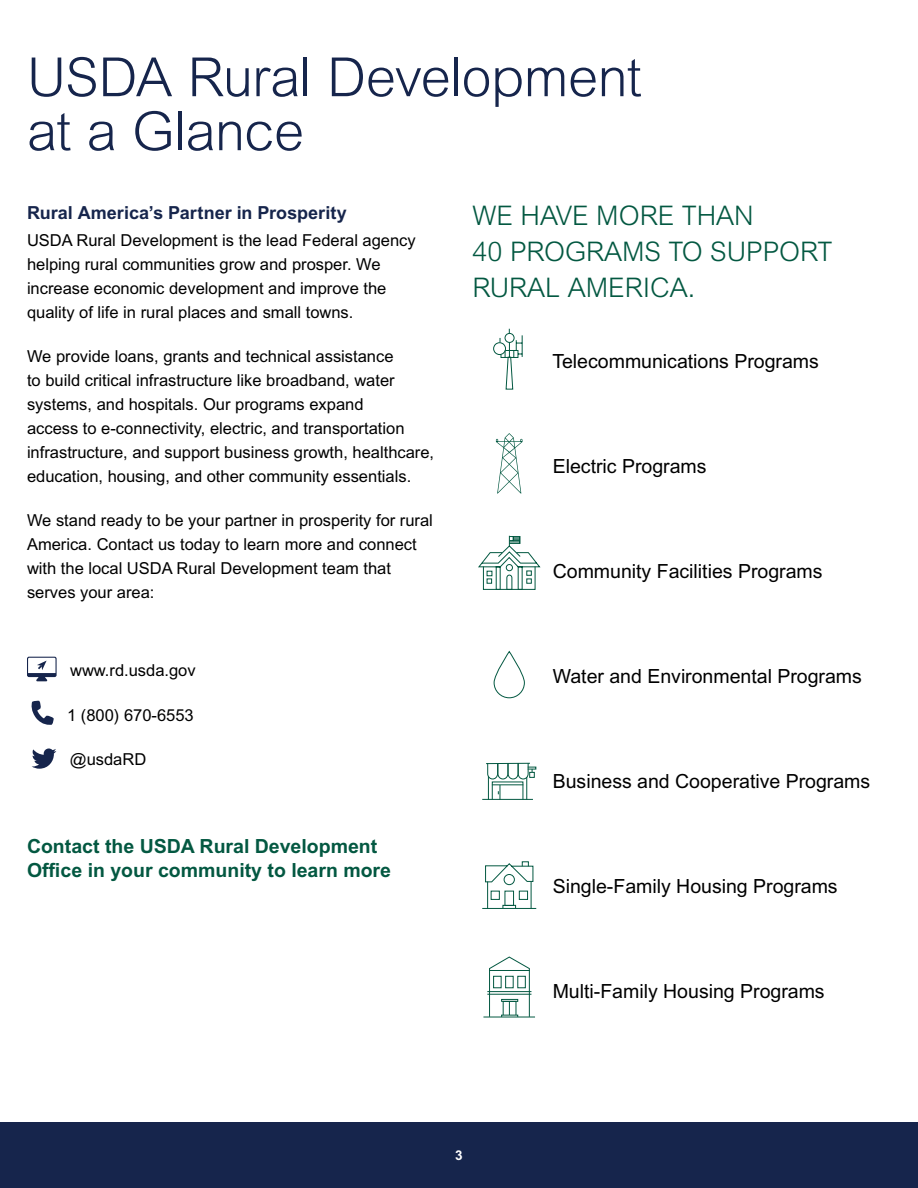
<style>
.page{position:relative;width:918px;height:1188px;background:#fff}
.page>*{position:absolute;margin:0;border:0;box-sizing:border-box;transform-origin:0 0}
.t1{font:300 54px/54px "Arial MT Std";letter-spacing:-.01em;color:#16254c}
.t2{font:300 27px/36px "Arial MT Std";color:#035841}
.t3{font:19.5px "Arial MT Std";color:#000}
.t4{font:700 19.5px/24px "Arial MT Std";color:#035841}
.t5{font:700 18px "Arial MT Std";color:#16254c}
.t6{font:16.5px/24px "Arial MT Std";color:#000}
.t7{font:700 13.5px "Arial MT Std";color:#fff}
</style>
<div class="page">
<svg style="left:27px;top:657px;width:30px;height:24px"></svg>
<svg style="left:31px;top:701px;width:23px;height:24px"></svg>
<svg style="left:32px;top:748px;width:24px;height:21px"></svg>
<div style="left:493px;top:342px;width:13px;height:13px;border:1px solid #035841;border-radius:50%"></div>
<svg style="left:500px;top:329px;width:23px;height:61px"></svg>
<svg style="left:496px;top:433px;width:27px;height:61px"></svg>
<svg style="left:478px;top:536px;width:63px;height:54px"></svg>
<div style="left:494px;top:651px;width:31px;height:47px;border:1px solid #035841;border-radius:15px"></div>
<hr style="left:486px;top:763px;width:44px;height:1px;background:#035841">
<svg style="left:487px;top:762px;width:49px;height:37px"></svg>
<hr style="left:482px;top:799px;width:51px;height:1px;background:#035841">
<hr style="left:482px;top:908px;width:54px;height:1px;background:#035841">
<svg style="left:485px;top:863px;width:49px;height:45px"></svg>
<div style="left:505px;top:891px;width:9px;height:15px;border:1px solid #035841"></div>
<div style="left:519px;top:891px;width:9px;height:9px;border:1px solid #035841"></div>
<div style="left:491px;top:891px;width:9px;height:9px;border:1px solid #035841"></div>
<div style="left:504px;top:874px;width:11px;height:11px;border:1px solid #035841;border-radius:50%"></div>
<div style="left:489px;top:970px;width:41px;height:47px;border:1px solid #035841"></div>
<hr style="left:487px;top:991px;width:44px;height:1px;background:#035841">
<hr style="left:483px;top:1017px;width:52px;height:1px;background:#035841">
<div style="left:505px;top:976px;width:9px;height:12px;border:1px solid #035841"></div>
<div style="left:517px;top:976px;width:9px;height:12px;border:1px solid #035841"></div>
<div style="left:493px;top:976px;width:9px;height:12px;border:1px solid #035841"></div>
<div style="left:501px;top:999px;width:17px;height:3px;border:1px solid #035841"></div>
<svg style="left:501px;top:1001px;width:17px;height:16px"></svg>
<hr style="left:487px;top:994px;width:44px;height:1px;background:#035841">
<svg style="left:489px;top:956px;width:41px;height:15px"></svg>
<div style="left:0;top:1122px;width:918px;height:66px;background:#16254c"></div>
<h2 class="t1" style="left:27px;top:50px;width:616px">USDA Rural Development at a Glance</h2>
<h3 class="t5" style="left:27px;top:202px;width:321px">Rural America’s Partner in Prosperity</h3>
<p class="t6" style="left:27px;top:228px;width:390px">USDA Rural Development is the lead Federal agency helping rural communities grow and prosper. We increase economic development and improve the quality of life in rural places and small towns.</p>
<p class="t6" style="left:27px;top:344px;width:409px">We provide loans, grants and technical assistance<br>to build critical infrastructure like broadband, water systems, and hospitals. Our programs expand<br>access to e-connectivity, electric, and transportation infrastructure, and support business growth, healthcare, education, housing, and other community essentials.</p>
<p class="t6" style="left:27px;top:509px;width:407px">We stand ready to be your partner in prosperity for rural America. Contact us today to learn more and connect with the local USDA Rural Development team that serves your area:</p>
<p class="t6" style="left:70px;top:659px;width:127px">www.rd.usda.gov</p>
<p class="t6" style="left:67px;top:703px;width:128px">1 (800) 670-6553</p>
<p class="t6" style="left:70px;top:747px;width:78px">@usdaRD</p>
<p class="t4" style="left:27px;top:834px;width:366px">Contact the USDA Rural Development<br>Office in your community to learn more</p>
<h3 class="t2" style="left:472px;top:198px;width:362px">WE HAVE MORE THAN<br>40 PROGRAMS TO SUPPORT<br>RURAL AMERICA.</h3>
<p class="t3" style="left:552px;top:350px;width:268px">Telecommunications Programs</p>
<p class="t3" style="left:553px;top:455px;width:155px">Electric Programs</p>
<p class="t3" style="left:553px;top:560px;width:271px">Community Facilities Programs</p>
<p class="t3" style="left:553px;top:665px;width:311px">Water and Environmental Programs</p>
<p class="t3" style="left:553px;top:770px;width:319px">Business and Cooperative Programs</p>
<p class="t3" style="left:553px;top:875px;width:286px">Single-Family Housing Programs</p>
<p class="t3" style="left:553px;top:980px;width:273px">Multi-Family Housing Programs</p>
<p class="t7" style="left:455px;top:1147px;width:9px">3</p>
</div>
